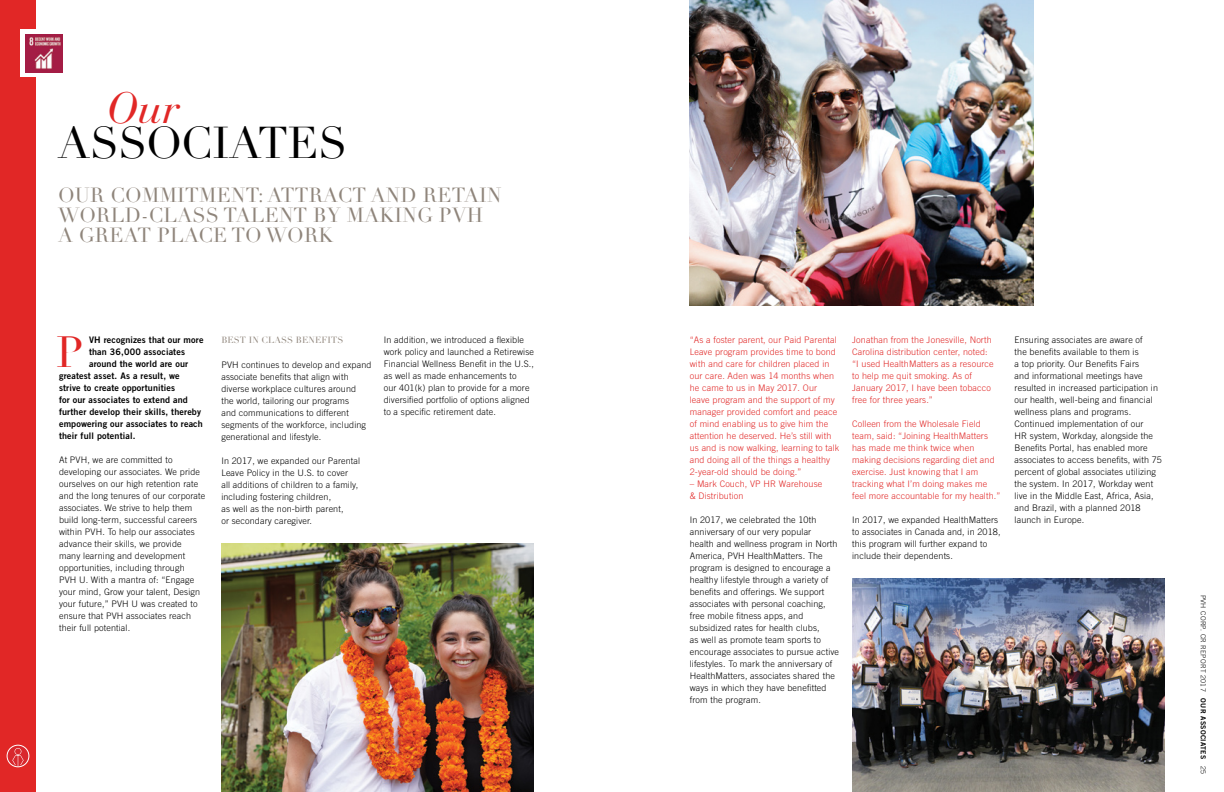
<style>
.page{position:relative;width:1224px;height:792px;background:#fff}
.page>*{position:absolute;margin:0;border:0;box-sizing:border-box;transform-origin:0 0}
.t1{font:43.5px "Didot";color:#000}
.t2{font:italic 43.5px "Bauer Bodoni";color:#e12726}
.t3{font:42.7px "Didot";color:#e12726}
.t4{font:20px/20px "Didot";letter-spacing:.01em;color:#8f857b}
.t5{font:300 9px/12px "Trade Gothic LT Std";letter-spacing:.015em;color:#000}
.t6{font:300 9px/12px "Trade Gothic LT Std";letter-spacing:.015em;color:#e12726}
.t7{font:9px "Trade Gothic LT Std Bd 2";letter-spacing:.015em;color:#000}
.t8{font:9px "Didot LH";letter-spacing:.01em;color:#8f857b}
.t9{font:300 7px "Trade Gothic LT Std";letter-spacing:.04em;color:#000}
.s1{font-family:"Trade Gothic LT Std Bd 2";font-weight:400}
</style>
<div class="page">
<div style="left:0;top:0;width:36px;height:792px;background:#e12726"></div>
<div style="left:20px;top:30px;width:218px;height:47px;background:#fff"></div>
<img style="left:25px;top:35px;width:38px;height:37px">
<img style="left:689px;top:0;width:345px;height:306px">
<img style="left:221px;top:544px;width:313px;height:248px">
<svg style="left:7px;top:745px;width:22px;height:22px"></svg>
<svg style="left:12px;top:748px;width:12px;height:19px"></svg>
<img style="left:852px;top:579px;width:313px;height:213px">
<h1 class="t2" style="left:106px;top:82px;width:74px">Our</h1>
<h1 class="t1" style="left:58px;top:117px;width:32px">ASSO</h1>
<h1 class="t1" style="left:181px;top:117px;width:59px">CIATES</h1>
<h3 class="t4" style="left:58px;top:186px;width:445px">OUR COMMITMENT: ATTRACT AND RETAIN<br>WORLD-CLASS TALENT BY MAKING PVH<br>A GREAT PLACE TO WORK</h3>
<h2 class="t3" style="left:56px;top:327px;width:26px">P</h2>
<p class="t7" style="left:89px;top:334px;width:116px">VH recognizes that our more</p>
<p class="t7" style="left:89px;top:346px;width:98px">than 36,000 associates</p>
<p class="t7" style="left:89px;top:358px;width:101px">around the world are our</p>
<p class="t7" style="left:59px;top:370px;width:122px">greatest asset. As a result, we</p>
<p class="t7" style="left:59px;top:382px;width:118px">strive to create opportunities</p>
<p class="t7" style="left:59px;top:394px;width:130px">for our associates to extend and</p>
<p class="t7" style="left:59px;top:406px;width:144px">further develop their skills, thereby</p>
<p class="t7" style="left:59px;top:418px;width:145px">empowering our associates to reach</p>
<p class="t7" style="left:59px;top:430px;width:78px">their full potential.</p>
<p class="t5" style="left:59px;top:454px;width:148px">At PVH, we are committed to developing our associates. We pride ourselves on our high retention rate and the long tenures of our corporate associates. We strive to help them build long-term, successful careers within PVH. To help our associates advance their skills, we provide<br>many learning and development opportunities, including through<br>PVH U. With a mantra of: “Engage your mind, Grow your talent, Design your future,” PVH U was created to ensure that PVH associates reach their full potential.</p>
<p class="t8" style="left:221px;top:334px;width:122px">BEST IN CLASS BENEFITS</p>
<p class="t5" style="left:221px;top:359px;width:152px">PVH continues to develop and expand associate benefits that align with diverse workplace cultures around<br>the world, tailoring our programs<br>and communications to different segments of the workforce, including generational and lifestyle.</p>
<p class="t5" style="left:221px;top:455px;width:140px">In 2017, we expanded our Parental<br>Leave Policy in the U.S. to cover<br>all additions of children to a family, including fostering children,<br>as well as the non-birth parent,<br>or secondary caregiver.</p>
<p class="t5" style="left:384px;top:334px;width:152px">In addition, we introduced a flexible work policy and launched a Retirewise Financial Wellness Benefit in the U.S., as well as made enhancements to<br>our 401(k) plan to provide for a more diversified portfolio of options aligned to a specific retirement date.</p>
<p class="t6" style="left:690px;top:334px;width:151px">“As a foster parent, our Paid Parental Leave program provides time to bond with and care for children placed in our care. Aden was 14 months when he came to us in May 2017. Our leave program and the support of my manager provided comfort and peace of mind enabling us to give him the attention he deserved. He’s still with us and is now walking, learning to talk and doing all of the things a healthy 2-year-old should be doing.”</p>
<p class="t6" style="left:690px;top:478px;width:134px">– Mark Couch, VP HR Warehouse &amp; Distribution</p>
<p class="t5" style="left:690px;top:514px;width:151px">In 2017, we celebrated the 10th anniversary of our very popular<br>health and wellness program in North America, PVH HealthMatters. The program is designed to encourage a healthy lifestyle through a variety of benefits and offerings. We support associates with personal coaching, free mobile fitness apps, and subsidized rates for health clubs,<br>as well as promote team sports to encourage associates to pursue active lifestyles. To mark the anniversary of HealthMatters, associates shared the ways in which they have benefitted from the program.</p>
<p class="t6" style="left:852px;top:334px;width:143px">Jonathan from the Jonesville, North<br>Carolina distribution center, noted: “I used HealthMatters as a resource to help me quit smoking. As of<br>January 2017, I have been tobacco free for three years.”</p>
<p class="t6" style="left:852px;top:418px;width:150px">Colleen from the Wholesale Field team, said: “Joining HealthMatters has made me think twice when making decisions regarding diet and exercise. Just knowing that I am tracking what I’m doing makes me feel more accountable for my health.”</p>
<p class="t5" style="left:852px;top:514px;width:150px">In 2017, we expanded HealthMatters to associates in Canada and, in 2018, this program will further expand to include their dependents.</p>
<p class="t5" style="left:1015px;top:334px;width:149px">Ensuring associates are aware of<br>the benefits available to them is<br>a top priority. Our Benefits Fairs<br>and informational meetings have resulted in increased participation in our health, well-being and financial wellness plans and programs.<br>Continued implementation of our<br>HR system, Workday, alongside the Benefits Portal, has enabled more associates to access benefits, with 75 percent of global associates utilizing the system. In 2017, Workday went live in the Middle East, Africa, Asia, and Brazil, with a planned 2018 launch in Europe.</p>
<p class="t9" style="left:1208px;top:595px;width:181px;rotate:90deg">PVH CORP. CR REPORT 2017 <span class="s1">our associates</span> 25</p>
</div>
